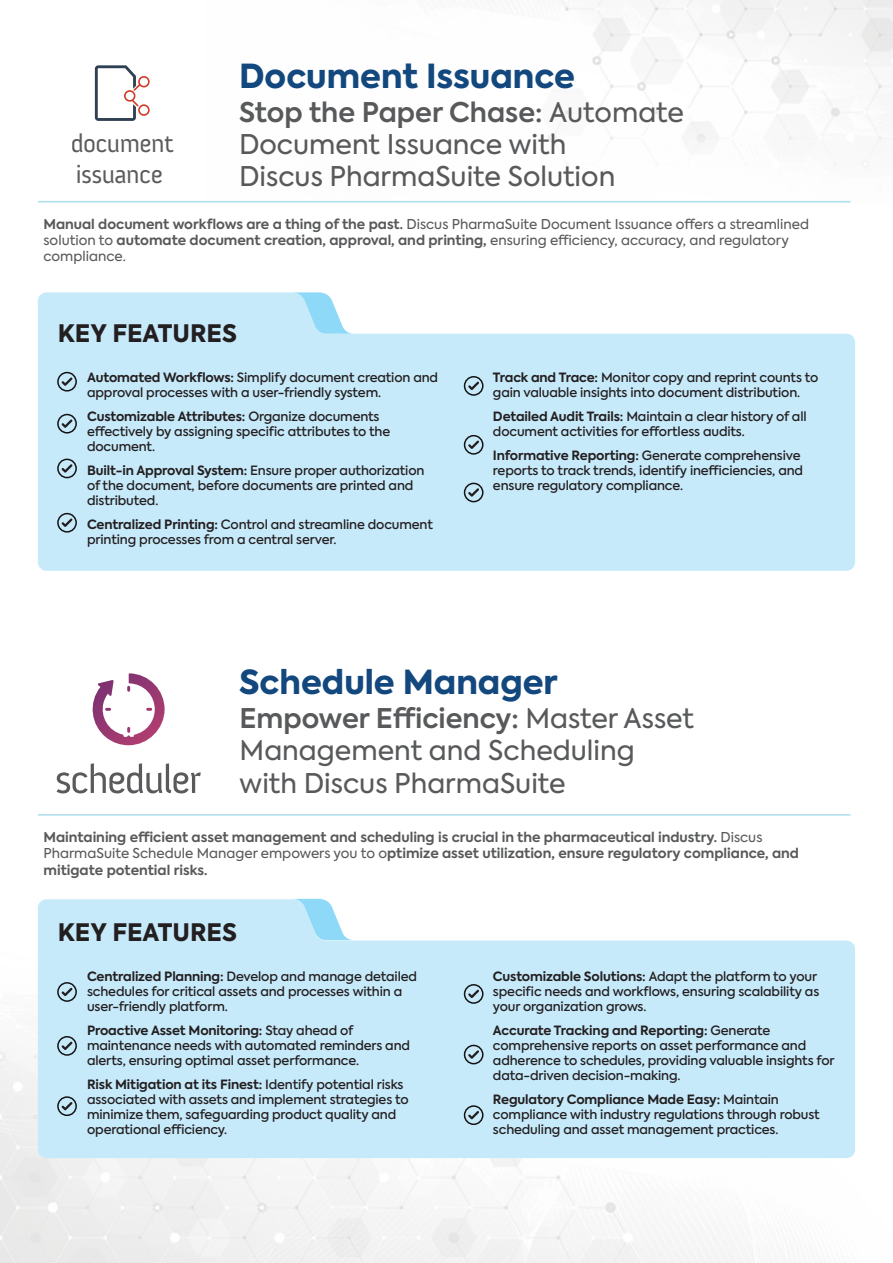
<style>
.page{position:relative;width:893px;height:1263px;background:#fff}
.page>*{position:absolute;margin:0;border:0;box-sizing:border-box;transform-origin:0 0}
.t1{font:800 33px "Axiforma";color:#13487e}
.t2{font:27px/32.4px "Axiforma";color:#58595b}
.t3{font:25.8px/30.9px "Anivers";letter-spacing:-.025em;color:#5c5c5e}
.t4{font:800 24px "Axiforma";color:#231f20}
.t5{font:700 13.5px/16.2px "Axiforma";color:#58595b}
.t6{font:13.5px/16.2px "Axiforma";color:#58595b}
.t7{font:500 12.75px/15px "Axiforma";letter-spacing:-.01em;color:#231f20}
.s1{font-weight:600}
.s2{font-weight:700}
.s3{font-weight:400}
</style>
<div class="page">
<img style="left:0;top:0;width:893px;height:1263px">
<svg style="left:38px;top:292px;width:817px;height:279px;background:#ccebfb"></svg>
<svg style="left:291px;top:292px;width:63px;height:42px"></svg>
<div style="left:57px;top:372px;width:20px;height:20px;border:2px solid #131313;border-radius:50%"></div>
<svg style="left:62px;top:377px;width:11px;height:9px"></svg>
<div style="left:57px;top:414px;width:20px;height:20px;border:2px solid #131313;border-radius:50%"></div>
<svg style="left:62px;top:419px;width:11px;height:9px"></svg>
<div style="left:57px;top:458px;width:20px;height:20px;border:2px solid #131313;border-radius:50%"></div>
<svg style="left:62px;top:464px;width:11px;height:9px"></svg>
<div style="left:57px;top:513px;width:20px;height:20px;border:2px solid #131313;border-radius:50%"></div>
<svg style="left:62px;top:518px;width:11px;height:9px"></svg>
<div style="left:464px;top:376px;width:20px;height:20px;border:2px solid #131313;border-radius:50%"></div>
<svg style="left:468px;top:382px;width:11px;height:8px"></svg>
<div style="left:464px;top:435px;width:20px;height:20px;border:2px solid #131313;border-radius:50%"></div>
<svg style="left:468px;top:440px;width:11px;height:9px"></svg>
<div style="left:464px;top:483px;width:20px;height:19px;border:2px solid #131313;border-radius:50%"></div>
<svg style="left:468px;top:488px;width:11px;height:9px"></svg>
<hr style="left:38px;top:201px;width:812px;height:1px;background:#4eb8db">
<svg style="left:95px;top:65px;width:55px;height:56px"></svg>
<svg style="left:38px;top:899px;width:817px;height:259px;background:#ccebfb"></svg>
<svg style="left:291px;top:899px;width:63px;height:41px"></svg>
<div style="left:57px;top:982px;width:20px;height:20px;border:2px solid #131313;border-radius:50%"></div>
<svg style="left:62px;top:988px;width:11px;height:8px"></svg>
<div style="left:57px;top:1036px;width:20px;height:20px;border:2px solid #131313;border-radius:50%"></div>
<svg style="left:62px;top:1041px;width:11px;height:9px"></svg>
<div style="left:57px;top:1096px;width:20px;height:20px;border:2px solid #131313;border-radius:50%"></div>
<svg style="left:62px;top:1102px;width:11px;height:8px"></svg>
<div style="left:464px;top:984px;width:20px;height:20px;border:2px solid #131313;border-radius:50%"></div>
<svg style="left:468px;top:990px;width:11px;height:8px"></svg>
<div style="left:464px;top:1044px;width:20px;height:20px;border:2px solid #131313;border-radius:50%"></div>
<svg style="left:468px;top:1050px;width:11px;height:9px"></svg>
<div style="left:464px;top:1105px;width:20px;height:20px;border:2px solid #131313;border-radius:50%"></div>
<svg style="left:468px;top:1111px;width:11px;height:8px"></svg>
<hr style="left:38px;top:814px;width:812px;height:2px;background:#4eb8db">
<svg style="left:57px;top:763px;width:144px;height:30px"></svg>
<svg style="left:88px;top:673px;width:77px;height:72px"></svg>
<h3 class="t3" style="left:71px;top:128px;width:105px">document issuance</h3>
<h1 class="t1" style="left:239px;top:53px;width:338px">Document Issuance</h1>
<h2 class="t2" style="left:239px;top:96px;width:446px"><span class="s1">Stop the Paper Chase:</span> Automate<br>Document Issuance with<br>Discus PharmaSuite Solution</h2>
<p class="t6" style="left:44px;top:216px;width:767px"><span class="s2">Manual document workflows are a thing of the past.</span> Discus PharmaSuite Document Issuance offers a streamlined solution to <span class="s2">automate document creation, approval, and printing,</span> ensuring efficiency, accuracy, and regulatory compliance.</p>
<h3 class="t4" style="left:58px;top:317px;width:181px">KEY FEATURES</h3>
<p class="t7" style="left:87px;top:370px;width:353px"><span class="s2">Automated Workflows:</span> Simplify document creation and approval processes with a user-friendly system.</p>
<p class="t7" style="left:87px;top:409px;width:305px"><span class="s2">Customizable Attributes:</span> Organize documents effectively by assigning specific attributes to the document.</p>
<p class="t7" style="left:87px;top:463px;width:339px"><span class="s2">Built-in Approval System:</span> Ensure proper authorization of the document, before documents are printed and distributed.</p>
<p class="t7" style="left:87px;top:517px;width:347px"><span class="s2">Centralized Printing:</span> Control and streamline document printing processes from a central server.</p>
<p class="t7" style="left:493px;top:370px;width:327px"><span class="s2">Track and Trace:</span> Monitor copy and reprint counts to gain valuable insights into document distribution.</p>
<p class="t7" style="left:493px;top:409px;width:315px"><span class="s2">Detailed Audit Trails:</span> Maintain a clear history of all document activities for effortless audits.</p>
<p class="t7" style="left:493px;top:448px;width:312px"><span class="s2">Informative Reporting:</span> Generate comprehensive reports to track trends, identify inefficiencies, and ensure regulatory compliance.</p>
<h1 class="t1" style="left:239px;top:659px;width:320px">Schedule Manager</h1>
<h2 class="t2" style="left:240px;top:702px;width:456px"><span class="s1">Empower Efficiency:</span> Master Asset<br>Management and Scheduling with Discus PharmaSuite</h2>
<p class="t5" style="left:44px;top:829px;width:757px">Maintaining efficient asset management and scheduling is crucial in the pharmaceutical industry. <span class="s3">Discus<br>PharmaSuite Schedule Manager empowers you to o</span>ptimize asset utilization, ensure regulatory compliance, and mitigate potential risks.</p>
<h3 class="t4" style="left:58px;top:915px;width:181px">KEY FEATURES</h3>
<p class="t7" style="left:87px;top:969px;width:331px"><span class="s2">Centralized Planning:</span> Develop and manage detailed schedules for critical assets and processes within a user-friendly platform.</p>
<p class="t7" style="left:87px;top:1023px;width:324px"><span class="s2">Proactive Asset Monitoring:</span> Stay ahead of maintenance needs with automated reminders and alerts, ensuring optimal asset performance.</p>
<p class="t7" style="left:87px;top:1077px;width:323px"><span class="s2">Risk Mitigation at its Finest:</span> Identify potential risks associated with assets and implement strategies to minimize them, safeguarding product quality and operational efficiency.</p>
<p class="t7" style="left:493px;top:969px;width:328px"><span class="s2">Customizable Solutions:</span> Adapt the platform to your specific needs and workflows, ensuring scalability as your organization grows.</p>
<p class="t7" style="left:493px;top:1023px;width:343px"><span class="s2">Accurate Tracking and Reporting:</span> Generate comprehensive reports on asset performance and adherence to schedules, providing valuable insights for data-driven decision-making.</p>
<p class="t7" style="left:493px;top:1092px;width:328px"><span class="s2">Regulatory Compliance Made Easy:</span> Maintain compliance with industry regulations through robust scheduling and asset management practices.</p>
</div>
